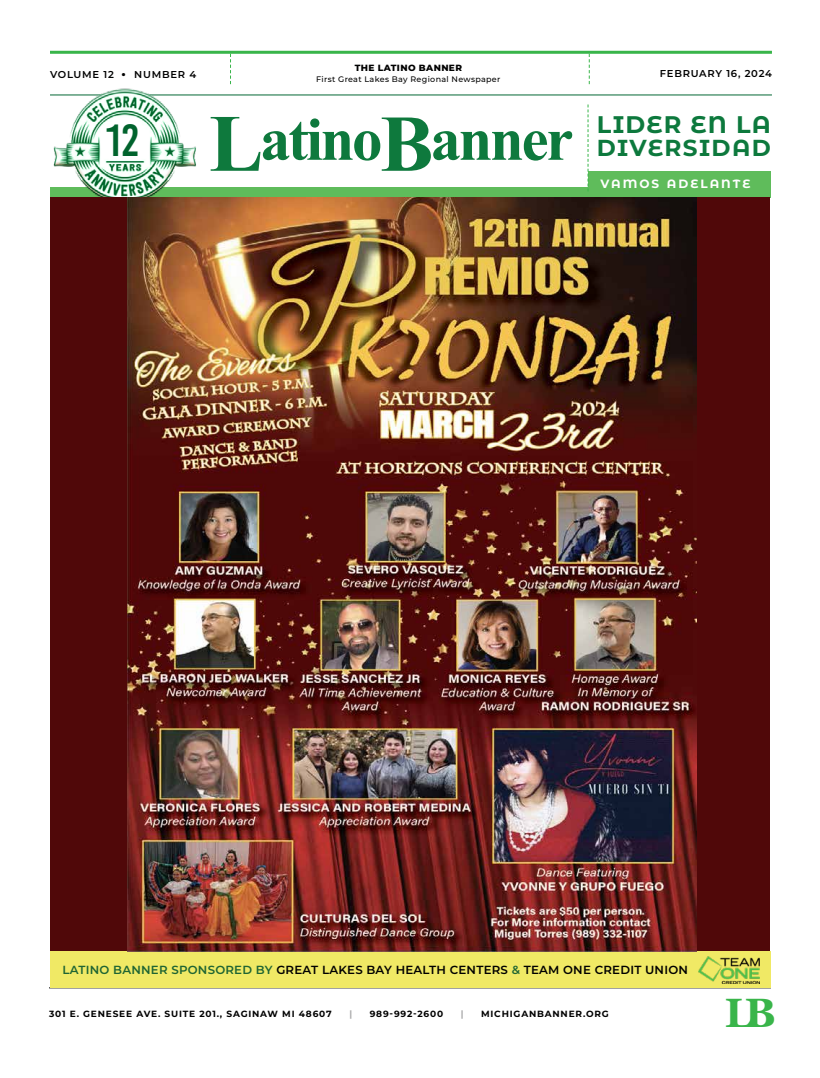
<style>
.page{position:relative;width:820px;height:1078px;background:#fff}
.page>*{position:absolute;margin:0;border:0;box-sizing:border-box;transform-origin:0 0}
.t1{font:700 81.2px "Times New Roman";color:#0e793d}
.t2{font:700 60.9px "Times New Roman";letter-spacing:-.04em;color:#0e793d}
.t3{font:45px "Bebas Kai";color:#01632d}
.t4{font:700 41px "Georgia";color:#39b54a}
.t5{font:700 24px "Montserrat Alternates";letter-spacing:.05em;color:#0d793d}
.t6{font:700 23.1px "Montserrat Alternates";letter-spacing:.06em;color:#0d793d}
.t7{font:700 12px "Montserrat Alternates";letter-spacing:.17em;color:#fff}
.t8{font:600 11.8px "Montserrat";letter-spacing:.02em;color:#000}
.t9{font:600 10px "Montserrat";letter-spacing:.075em;color:#000101}
.t10{font:700 9px "Montserrat";letter-spacing:.09em;color:#000}
.t11{font:800 9px "Montserrat";letter-spacing:.04em;color:#000101}
.t12{font:700 9px "Montserrat";color:#aaaaab}
.t13{font:500 8px "Montserrat";letter-spacing:.04em;color:#000101}
.s1{font-size:80.4px}
.s2{color:#1f6533}
</style>
<div class="page">
<hr style="left:49px;top:987px;width:721px;height:1px;background:#000">
<hr style="left:50px;top:51px;width:721px;height:3px;background:#39b54a">
<hr style="left:50px;top:94px;width:721px;height:1px;background:#056735">
<svg style="left:588px;top:54px;width:1px;height:30px"></svg>
<svg style="left:230px;top:54px;width:1px;height:30px"></svg>
<div style="left:50px;top:187px;width:720px;height:10px;background:#5fbc5b"></div>
<div style="left:588px;top:171px;width:182px;height:20px;background:#5fbc5b"></div>
<svg style="left:587px;top:104px;width:1px;height:87px"></svg>
<div style="left:50px;top:950px;width:720px;height:36px;background:#f0e965"></div>
<img style="left:698px;top:956px;width:61px;height:26px">
<img style="left:50px;top:88px;width:158px;height:109px">
<div style="left:109px;top:123px;width:31px;height:35px;background:#fff"></div>
<div style="left:50px;top:197px;width:719px;height:753px;background:#500809"></div>
<img style="left:127px;top:197px;width:569px;height:753px">
<p class="t11" style="left:354px;top:62px;width:109px">THE LATINO BANNER</p>
<p class="t13" style="left:316px;top:74px;width:186px">First Great Lakes Bay Regional Newspaper</p>
<p class="t9" style="left:50px;top:68px;width:148px">VOLUME 12 <sup>.</sup> NUMBER 4</p>
<p class="t9" style="left:659px;top:67px;width:114px">FEBRUARY 16, 2024</p>
<h3 class="t5" style="left:596px;top:107px;width:175px">LIDER EN LA</h3>
<h3 class="t6" style="left:596px;top:131px;width:176px">DIVERSIDAD</h3>
<h1 class="t1" style="left:209px;top:85px;width:56px">L</h1>
<h2 class="t2" style="left:260px;top:95px;width:314px">atino<span class="s1">B</span>anner</h2>
<h3 class="t3" style="left:106px;top:116px;width:35px">12</h3>
<h3 class="t7" style="left:600px;top:175px;width:151px">VAMOS ADELANTE</h3>
<h3 class="t8" style="left:62px;top:961px;width:626px"><span class="s2">LATINO BANNER SPONSORED BY</span> GREAT LAKES BAY HEALTH CENTERS <span class="s2">&amp;</span> TEAM ONE CREDIT UNION</h3>
<p class="t10" style="left:49px;top:1006px;width:284px">301 E. GENESEE AVE. SUITE 201., SAGINAW MI 48607</p>
<p class="t12" style="left:349px;top:1006px;width:4px">|</p>
<p class="t10" style="left:369px;top:1006px;width:75px">989-992-2600</p>
<p class="t12" style="left:460px;top:1006px;width:4px">|</p>
<p class="t10" style="left:481px;top:1006px;width:129px">MICHIGANBANNER.ORG</p>
<h3 class="t4" style="left:724px;top:986px;width:52px">LB</h3>
</div>
